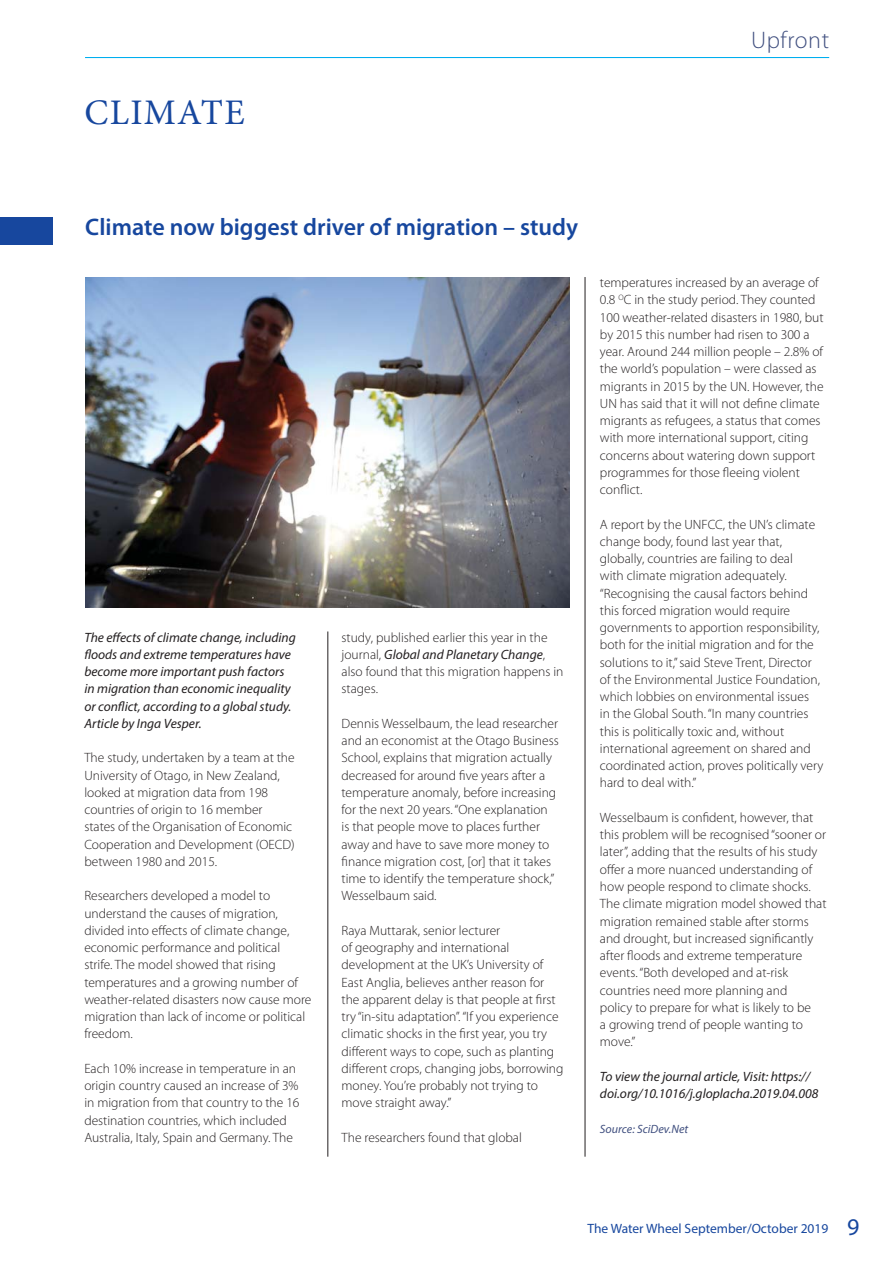
<style>
.page{position:relative;width:893px;height:1263px;background:#fff}
.page>*{position:absolute;margin:0;border:0;box-sizing:border-box;transform-origin:0 0}
.t1{font:36px "Minion Pro";letter-spacing:.035em;color:#17479e}
.t2{font:600 24px "Myriad Pro";color:#17479e}
.t3{font:300 24px "Myriad Pro";letter-spacing:.025em;color:#415080}
.t4{font:300 13.5px/17.2px "Myriad Pro";color:#231f20}
.t5{font:italic 13.5px/17.2px "Myriad Pro";color:#231f20}
.t6{font:13.5px "Myriad Pro";color:#17479e}
.t7{font:italic 12px "Myriad Pro";color:#415080}
.s1{font-weight:400;font-style:italic}
.s2{font-size:24px}
</style>
<div class="page">
<hr style="left:85px;top:57px;width:744px;height:1px;background:#00aeef">
<div style="left:0;top:218px;width:52px;height:27px;background:#17479e"></div>
<hr style="left:328px;top:631px;width:1px;height:526px;background:#231f20">
<hr style="left:585px;top:277px;width:1px;height:880px;background:#231f20">
<img style="left:86px;top:277px;width:484px;height:331px">
<h1 class="t1" style="left:85px;top:91px;width:162px">CLIMATE</h1>
<h2 class="t3" style="left:751px;top:31px;width:80px">Upfront</h2>
<h2 class="t2" style="left:85px;top:218px;width:494px">Climate now biggest driver of migration – study</h2>
<p class="t5" style="left:84px;top:630px;width:213px">The effects of climate change, including floods and extreme temperatures have become more important push factors in migration than economic inequality or conflict, according to a global study.<br>Article by Inga Vesper.</p>
<p class="t4" style="left:84px;top:751px;width:212px">The study, undertaken by a team at the University of Otago, in New Zealand, looked at migration data from 198 countries of origin to 16 member states of the Organisation of Economic Cooperation and Development (OECD) between 1980 and 2015.</p>
<p class="t4" style="left:84px;top:889px;width:229px">Researchers developed a model to understand the causes of migration, divided into effects of climate change, economic performance and political strife. The model showed that rising temperatures and a growing number of weather-related disasters now cause more migration than lack of income or political freedom.</p>
<p class="t4" style="left:84px;top:1061px;width:217px">Each 10% increase in temperature in an origin country caused an increase of 3% in migration from that country to the 16 destination countries, which included Australia, Italy, Spain and Germany. The</p>
<p class="t4" style="left:342px;top:630px;width:223px">study, published earlier this year in the journal, <span class="s1">Global and Planetary Change</span>, also found that this migration happens in stages.</p>
<p class="t4" style="left:342px;top:716px;width:219px">Dennis Wesselbaum, the lead researcher and an economist at the Otago Business School, explains that migration actually decreased for around five years after a temperature anomaly, before increasing for the next 20 years. “One explanation is that people move to places further away and have to save more money to finance migration cost, [or] that it takes time to identify the temperature shock,” Wesselbaum said.</p>
<p class="t4" style="left:342px;top:923px;width:223px">Raya Muttarak, senior lecturer<br>of geography and international development at the UK’s University of East Anglia, believes anther reason for the apparent delay is that people at first try “in-situ adaptation”. “If you experience climatic shocks in the first year, you try different ways to cope, such as planting different crops, changing jobs, borrowing money. You’re probably not trying to move straight away.”</p>
<p class="t4" style="left:342px;top:1130px;width:182px">The researchers found that global</p>
<p class="t4" style="left:600px;top:275px;width:225px">temperatures increased by an average of 0.8 <sup>O</sup>C in the study period. They counted 100 weather-related disasters in 1980, but by 2015 this number had risen to 300 a year. Around 244 million people – 2.8% of the world’s population – were classed as migrants in 2015 by the UN. However, the UN has said that it will not define climate migrants as refugees, a status that comes with more international support, citing concerns about watering down support programmes for those fleeing violent conflict.</p>
<p class="t4" style="left:600px;top:517px;width:225px">A report by the UNFCC, the UN’s climate change body, found last year that, globally, countries are failing to deal<br>with climate migration adequately. “Recognising the causal factors behind this forced migration would require governments to apportion responsibility, both for the initial migration and for the solutions to it,” said Steve Trent, Director of the Environmental Justice Foundation, which lobbies on environmental issues<br>in the Global South. “In many countries this is politically toxic and, without international agreement on shared and coordinated action, proves politically very hard to deal with.”</p>
<p class="t4" style="left:600px;top:810px;width:228px">Wesselbaum is confident, however, that this problem will be recognised “sooner or later”, adding that the results of his study offer a more nuanced understanding of how people respond to climate shocks.<br>The climate migration model showed that migration remained stable after storms and drought, but increased significantly after floods and extreme temperature events. “Both developed and at-risk countries need more planning and<br>policy to prepare for what is likely to be<br>a growing trend of people wanting to move.”</p>
<p class="t5" style="left:600px;top:1069px;width:220px">To view the journal article, Visit: https:// doi.org/10.1016/j.gloplacha.2019.04.008</p>
<p class="t7" style="left:600px;top:1124px;width:90px">Source: SciDev.Net</p>
<p class="t6" style="left:587px;top:1223px;width:274px">The Water Wheel September/October 2019 <span class="s2">9</span></p>
</div>
